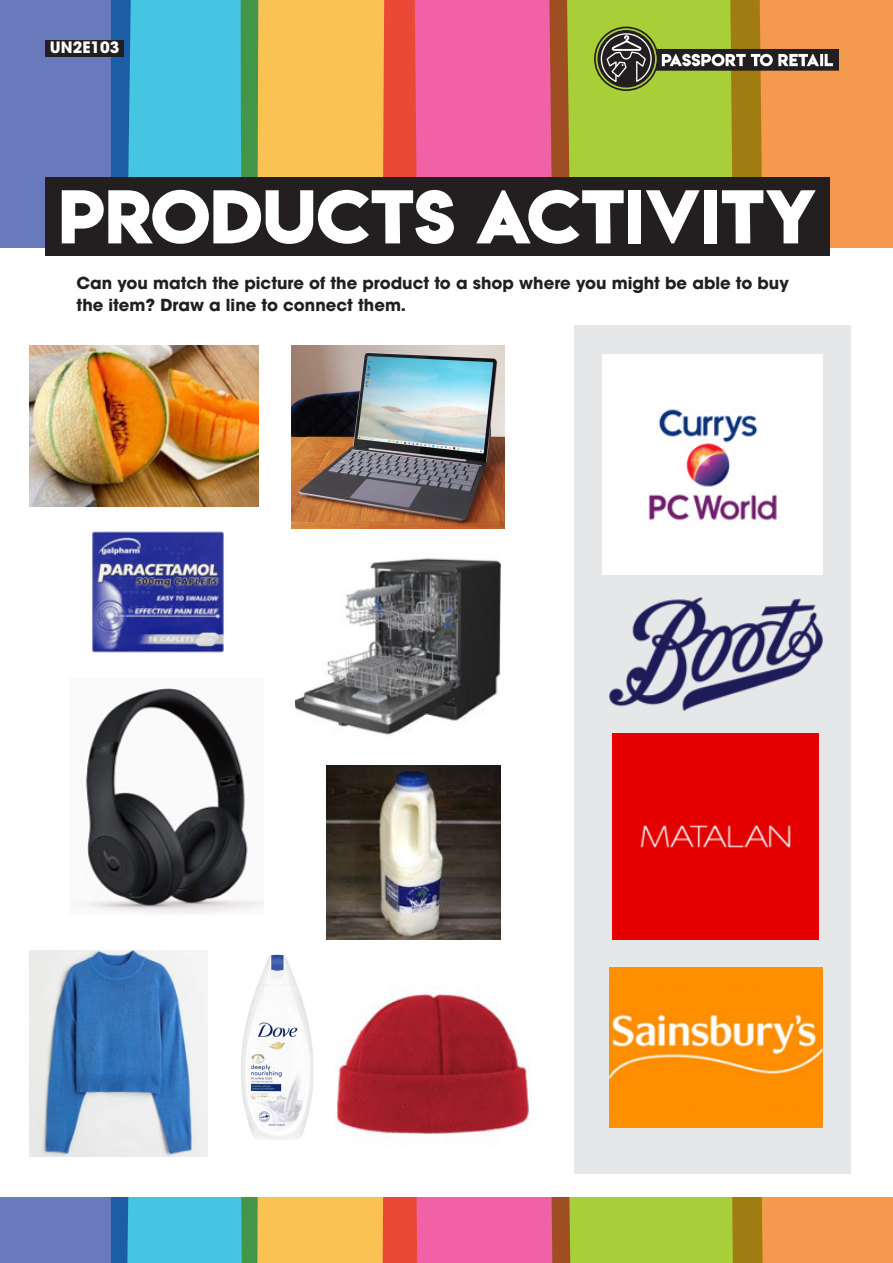
<style>
.page{position:relative;width:893px;height:1263px;background:#fff}
.page>*{position:absolute;margin:0;border:0;box-sizing:border-box;transform-origin:0 0}
.t1{font:67.5px "Lemon Milkbold";color:#fff}
.t2{font:700 16.5px/22.5px "ITC Avant Garde Pro";color:#231f20}
.t3{font:700 15.6px "ITC Avant Garde Pro";color:#fff}
</style>
<div class="page">
<svg style="left:0;top:0;width:382px;height:247px;background:#86a59f"></svg>
<svg style="left:382px;top:0;width:148px;height:177px;background:#ef5d8b"></svg>
<svg style="left:530px;top:0;width:179px;height:177px;background:#b1af44"></svg>
<svg style="left:709px;top:0;width:184px;height:247px;background:#e29a43"></svg>
<svg style="left:0;top:1198px;width:893px;height:65px;background:#b29b75"></svg>
<div style="left:46px;top:177px;width:784px;height:79px;background:#231f20"></div>
<div style="left:46px;top:40px;width:78px;height:16px;background:#231f20"></div>
<svg style="left:597px;top:30px;width:58px;height:58px"></svg>
<div style="left:594px;top:27px;width:64px;height:64px;border:2px solid #231f20;border-radius:50%"></div>
<svg style="left:600px;top:33px;width:239px;height:50px;background:#8c7e4b"></svg>
<div style="left:574px;top:325px;width:277px;height:849px;background:#e6e7e9"></div>
<img style="left:30px;top:345px;width:228px;height:161px">
<img style="left:292px;top:345px;width:213px;height:184px">
<img style="left:92px;top:531px;width:135px;height:122px">
<img style="left:296px;top:558px;width:205px;height:177px">
<img style="left:81px;top:688px;width:183px;height:226px">
<img style="left:326px;top:765px;width:175px;height:175px">
<img style="left:30px;top:950px;width:178px;height:207px">
<img style="left:241px;top:954px;width:73px;height:186px">
<img style="left:336px;top:985px;width:194px;height:150px">
<img style="left:609px;top:967px;width:213px;height:160px">
<div style="left:613px;top:734px;width:206px;height:206px;background:#e40001"></div>
<img style="left:609px;top:598px;width:213px;height:112px">
<img style="left:603px;top:355px;width:219px;height:219px">
<p class="t3" style="left:50px;top:37px;width:71px">UN2E103</p>
<h1 class="t1" style="left:58px;top:168px;width:760px">PRODUCTS ACTIVITY</h1>
<h2 class="t2" style="left:77px;top:271px;width:714px">Can you match the picture of the product to a shop where you might be able to buy the item? Draw a line to connect them.</h2>
</div>
